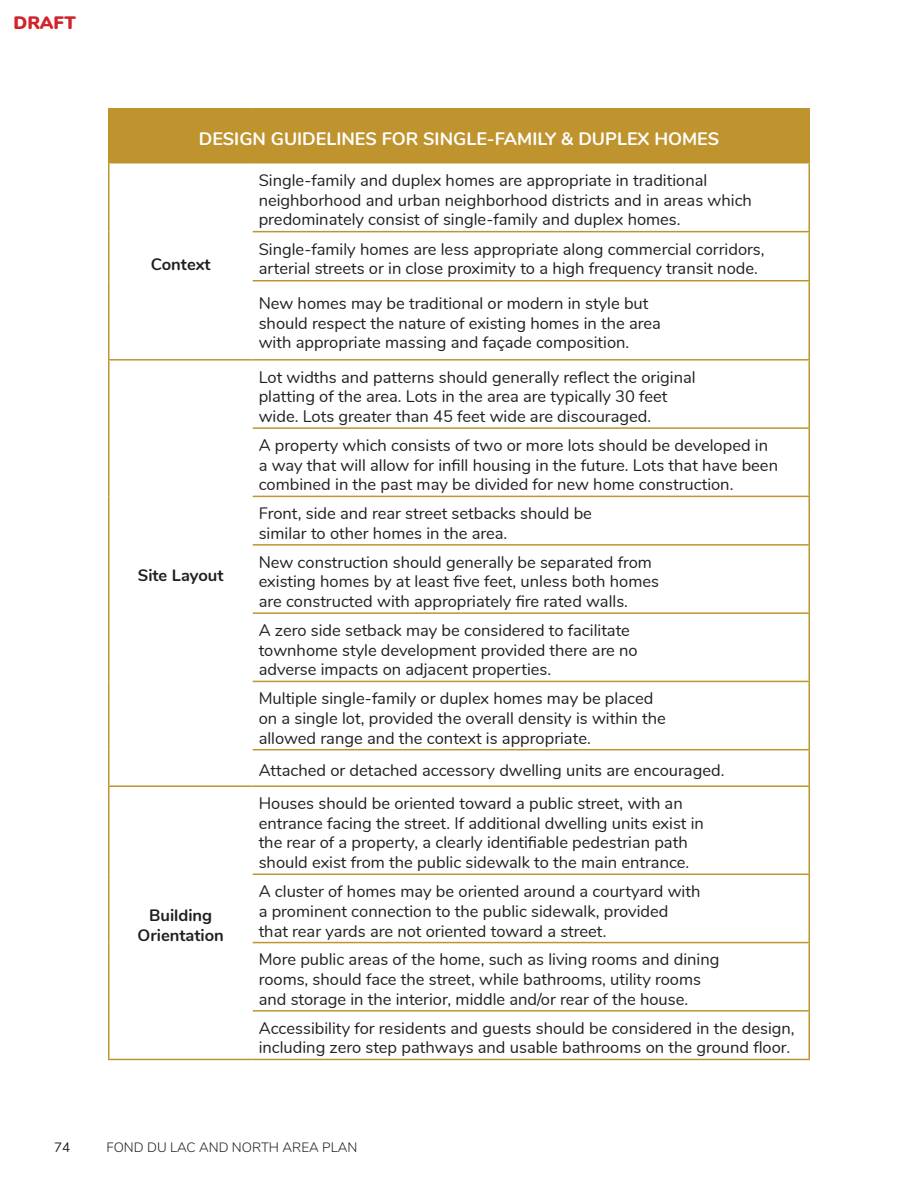
<style>
.page{position:relative;width:918px;height:1188px;background:#fff}
.page>*{position:absolute;margin:0;border:0;box-sizing:border-box;transform-origin:0 0}
.t1{font:700 18px "Nunito";color:#fff}
.t2{font:900 18px "Nunito";color:#d1232a}
.t3{font:16.5px/19.8px "Nunito";color:#231f20}
.t4{font:700 16.5px/19.8px "Nunito";color:#231f20;text-align:center}
.t5{font:300 13.5px "Nunito";color:#231f20}
.t6{font:13.5px "Nunito";color:#231f20}
</style>
<div class="page">
<div style="left:109px;top:109px;width:700px;height:54px;background:#bf942e"></div>
<hr style="left:808px;top:164px;width:2px;height:67px;background:#bf942e">
<hr style="left:253px;top:231px;width:557px;height:1px;background:#bf942e">
<hr style="left:808px;top:232px;width:2px;height:48px;background:#bf942e">
<hr style="left:253px;top:280px;width:557px;height:2px;background:#bf942e">
<hr style="left:808px;top:282px;width:2px;height:77px;background:#bf942e">
<hr style="left:253px;top:359px;width:557px;height:2px;background:#bf942e">
<hr style="left:808px;top:361px;width:2px;height:66px;background:#bf942e">
<hr style="left:253px;top:427px;width:557px;height:2px;background:#bf942e">
<hr style="left:808px;top:429px;width:2px;height:67px;background:#bf942e">
<hr style="left:253px;top:496px;width:557px;height:1px;background:#bf942e">
<hr style="left:808px;top:497px;width:2px;height:47px;background:#bf942e">
<hr style="left:253px;top:544px;width:557px;height:2px;background:#bf942e">
<hr style="left:808px;top:546px;width:2px;height:66px;background:#bf942e">
<hr style="left:253px;top:612px;width:557px;height:2px;background:#bf942e">
<hr style="left:808px;top:614px;width:2px;height:67px;background:#bf942e">
<hr style="left:253px;top:681px;width:557px;height:1px;background:#bf942e">
<hr style="left:808px;top:682px;width:2px;height:67px;background:#bf942e">
<hr style="left:253px;top:749px;width:557px;height:1px;background:#bf942e">
<hr style="left:808px;top:750px;width:2px;height:35px;background:#bf942e">
<hr style="left:253px;top:785px;width:557px;height:2px;background:#bf942e">
<hr style="left:808px;top:787px;width:2px;height:87px;background:#bf942e">
<hr style="left:253px;top:874px;width:557px;height:1px;background:#bf942e">
<hr style="left:808px;top:875px;width:2px;height:67px;background:#bf942e">
<hr style="left:253px;top:942px;width:557px;height:1px;background:#bf942e">
<hr style="left:808px;top:943px;width:2px;height:67px;background:#bf942e">
<hr style="left:253px;top:1010px;width:557px;height:2px;background:#bf942e">
<hr style="left:808px;top:1012px;width:2px;height:47px;background:#bf942e">
<hr style="left:253px;top:1059px;width:557px;height:1px;background:#bf942e">
<hr style="left:108px;top:108px;width:145px;height:2px;background:#bf942e">
<hr style="left:108px;top:110px;width:2px;height:52px;background:#bf942e">
<hr style="left:253px;top:108px;width:557px;height:2px;background:#bf942e">
<hr style="left:808px;top:110px;width:2px;height:52px;background:#bf942e">
<hr style="left:108px;top:162px;width:145px;height:2px;background:#bf942e">
<hr style="left:253px;top:162px;width:557px;height:2px;background:#bf942e">
<hr style="left:108px;top:164px;width:2px;height:68px;background:#bf942e">
<hr style="left:108px;top:232px;width:2px;height:49px;background:#bf942e">
<hr style="left:108px;top:281px;width:2px;height:78px;background:#bf942e">
<hr style="left:108px;top:359px;width:145px;height:2px;background:#bf942e">
<hr style="left:108px;top:361px;width:2px;height:67px;background:#bf942e">
<hr style="left:108px;top:428px;width:2px;height:68px;background:#bf942e">
<hr style="left:108px;top:496px;width:2px;height:49px;background:#bf942e">
<hr style="left:108px;top:545px;width:2px;height:68px;background:#bf942e">
<hr style="left:108px;top:613px;width:2px;height:68px;background:#bf942e">
<hr style="left:108px;top:681px;width:2px;height:69px;background:#bf942e">
<hr style="left:108px;top:750px;width:2px;height:35px;background:#bf942e">
<hr style="left:108px;top:785px;width:145px;height:2px;background:#bf942e">
<hr style="left:108px;top:787px;width:2px;height:87px;background:#bf942e">
<hr style="left:108px;top:874px;width:2px;height:69px;background:#bf942e">
<hr style="left:108px;top:943px;width:2px;height:68px;background:#bf942e">
<hr style="left:108px;top:1011px;width:2px;height:48px;background:#bf942e">
<hr style="left:108px;top:1059px;width:145px;height:1px;background:#bf942e">
<p class="t2" style="left:14px;top:9px;width:64px">DRAFT</p>
<p class="t1" style="left:199px;top:125px;width:522px">DESIGN GUIDELINES FOR SINGLE-FAMILY &amp; DUPLEX HOMES</p>
<p class="t4" style="left:151px;top:253px;width:61px">Context</p>
<p class="t4" style="left:138px;top:565px;width:87px">Site Layout</p>
<p class="t4" style="left:138px;top:905px;width:88px">Building<br>Orientation</p>
<p class="t3" style="left:259px;top:169px;width:495px">Single-family and duplex homes are appropriate in traditional neighborhood and urban neighborhood districts and in areas which predominately consist of single-family and duplex homes.</p>
<p class="t3" style="left:259px;top:238px;width:507px">Single-family homes are less appropriate along commercial corridors, arterial streets or in close proximity to a high frequency transit node.</p>
<p class="t3" style="left:259px;top:292px;width:404px">New homes may be traditional or modern in style but should respect the nature of existing homes in the area with appropriate massing and façade composition.</p>
<p class="t3" style="left:259px;top:366px;width:439px">Lot widths and patterns should generally reflect the original platting of the area. Lots in the area are typically 30 feet wide. Lots greater than 45 feet wide are discouraged.</p>
<p class="t3" style="left:259px;top:434px;width:521px">A property which consists of two or more lots should be developed in a way that will allow for infill housing in the future. Lots that have been combined in the past may be divided for new home construction.</p>
<p class="t3" style="left:259px;top:503px;width:335px">Front, side and rear street setbacks should be similar to other homes in the area.</p>
<p class="t3" style="left:259px;top:551px;width:402px">New construction should generally be separated from existing homes by at least five feet, unless both homes are constructed with appropriately fire rated walls.</p>
<p class="t3" style="left:259px;top:619px;width:381px">A zero side setback may be considered to facilitate townhome style development provided there are no adverse impacts on adjacent properties.</p>
<p class="t3" style="left:259px;top:688px;width:409px">Multiple single-family or duplex homes may be placed on a single lot, provided the overall density is within the allowed range and the context is appropriate.</p>
<p class="t3" style="left:259px;top:760px;width:467px">Attached or detached accessory dwelling units are encouraged.</p>
<p class="t3" style="left:259px;top:792px;width:447px">Houses should be oriented toward a public street, with an entrance facing the street. If additional dwelling units exist in the rear of a property, a clearly identifiable pedestrian path should exist from the public sidewalk to the main entrance.</p>
<p class="t3" style="left:259px;top:880px;width:443px">A cluster of homes may be oriented around a courtyard with a prominent connection to the public sidewalk, provided that rear yards are not oriented toward a street.</p>
<p class="t3" style="left:259px;top:949px;width:462px">More public areas of the home, such as living rooms and dining rooms, should face the street, while bathrooms, utility rooms and storage in the interior, middle and/or rear of the house.</p>
<p class="t3" style="left:259px;top:1017px;width:537px">Accessibility for residents and guests should be considered in the design, including zero step pathways and usable bathrooms on the ground floor.</p>
<p class="t6" style="left:54px;top:1137px;width:18px">74</p>
<p class="t5" style="left:107px;top:1137px;width:252px">FOND DU LAC AND NORTH AREA PLAN</p>
</div>
